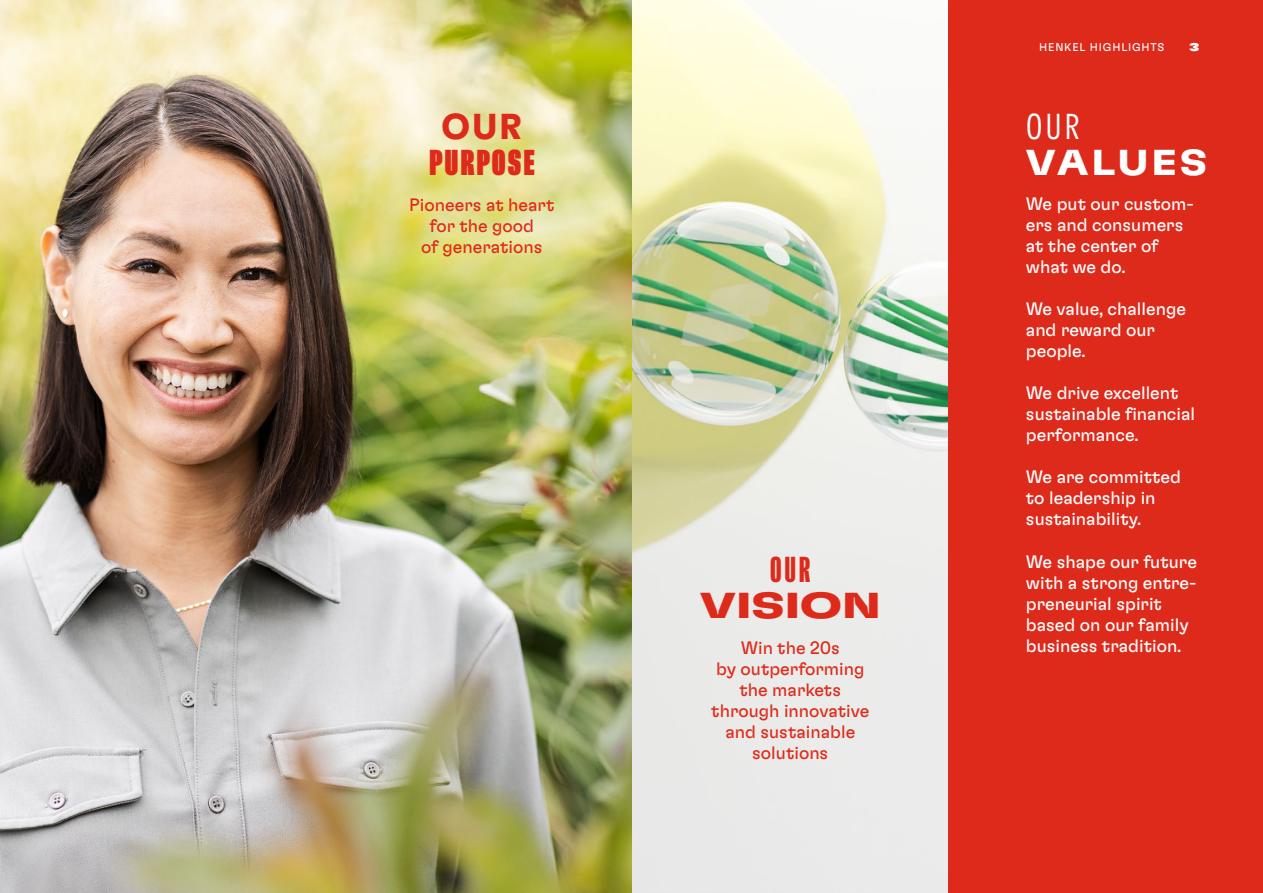
<style>
.page{position:relative;width:1263px;height:893px;background:#fff}
.page>*{position:absolute;margin:0;border:0;box-sizing:border-box;transform-origin:0 0}
.t1{font:36px "Henkel GT Flexa X Cm Bl";letter-spacing:.05em;color:#dd2a1b}
.t2{font:36px "Henkel GT Flexa Exp Bd";color:#dd2a1b}
.t3{font:700 expanded 36px "Henkel GT Flexa";letter-spacing:.075em;color:#fff}
.t4{font:700 36px "Henkel GT Flexa";color:#dd2a1b}
.t5{font:36px "Henkel GT Flexa X Cm Bd";color:#dd2a1b}
.t6{font:36px "Henkel GT Flexa Cm Lt";color:#fff}
.t7{font:18px/21px "Henkel GT Flexa";color:#fff}
.t8{font:18px/21px "Henkel GT Flexa";color:#dd2a1b;text-align:center}
.t9{font:11.25px "Henkel GT Flexa";letter-spacing:.075em;color:#fff}
.t10{font:11.25px "Henkel GT Flexa Exp Bl";color:#fff}
</style>
<div class="page">
<div style="left:947px;top:0;width:316px;height:893px;background:#dd2a1b"></div>
<img style="left:0;top:0;width:947px;height:893px">
<h1 class="t4" style="left:442px;top:104px;width:82px">OUR</h1>
<h1 class="t1" style="left:429px;top:141px;width:107px">PURPOSE</h1>
<p class="t8" style="left:409px;top:194px;width:147px">Pioneers at heart for the good<br>of generations</p>
<h1 class="t5" style="left:770px;top:549px;width:42px">OUR</h1>
<h1 class="t2" style="left:700px;top:583px;width:182px">VISION</h1>
<p class="t8" style="left:711px;top:637px;width:160px">Win the 20s<br>by outperforming the markets through innovative and sustainable solutions</p>
<p class="t9" style="left:1039px;top:40px;width:127px">HENKEL HIGHLIGHTS</p>
<p class="t10" style="left:1189px;top:40px;width:11px">3</p>
<h1 class="t6" style="left:1026px;top:106px;width:55px">OUR</h1>
<h1 class="t3" style="left:1026px;top:140px;width:183px">VALUES</h1>
<p class="t7" style="left:1026px;top:192px;width:169px">We put our custom&shy;ers and consumers at the center of what we do.</p>
<p class="t7" style="left:1026px;top:297px;width:162px">We value, challenge and reward our people.</p>
<p class="t7" style="left:1026px;top:382px;width:171px">We drive excellent sustainable financial performance.</p>
<p class="t7" style="left:1026px;top:466px;width:157px">We are committed to leadership in sustainability.</p>
<p class="t7" style="left:1026px;top:550px;width:172px">We shape our future with a strong entre&shy;preneurial spirit based on our family business tradition.</p>
</div>
